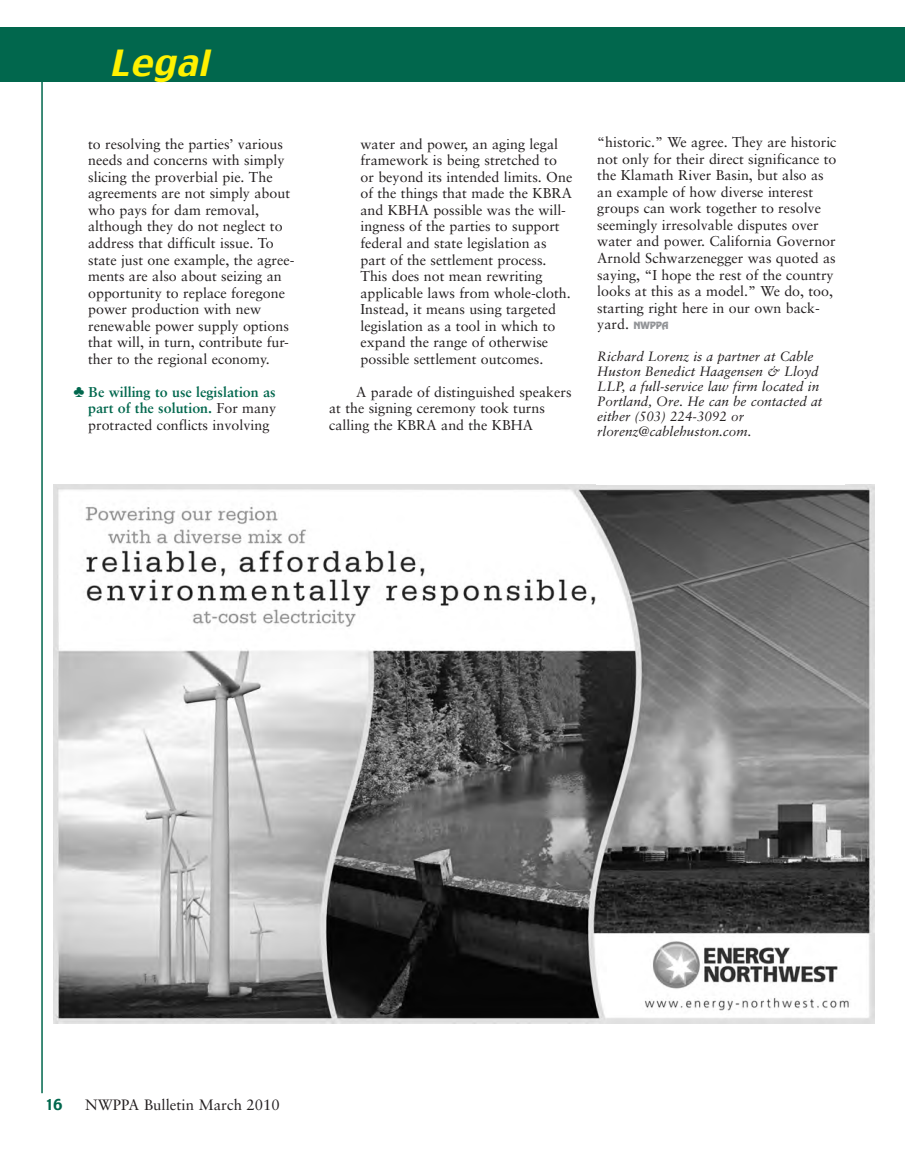
<style>
.page{position:relative;width:905px;height:1175px;background:#fff}
.page>*{position:absolute;margin:0;border:0;box-sizing:border-box;transform-origin:0 0}
.t1{font:italic 36px "Charcoal";color:#fff101}
.t2{font:15px "Sabon";color:#231f20}
.t3{font:15px "Charcoal";color:#01674d}
.t4{font:14.25px/16.5px "Sabon";color:#231f20}
.t5{font:700 14.25px/16.5px "Sabon";color:#01674d;text-align:justify}
.t6{font:italic 13.5px/15px "Sabon";color:#231f20}
.s1{font-weight:400;color:#231f20}
.s2{font-family:"Revue";font-size:9px;color:#939598}
</style>
<div class="page">
<hr style="left:41px;top:54px;width:2px;height:1039px;background:#01674d">
<div style="left:0;top:27px;width:904px;height:54px;background:#01674d"></div>
<img style="left:53px;top:484px;width:821px;height:539px">
<h1 class="t1" style="left:110px;top:40px;width:110px">Legal</h1>
<p class="t4" style="left:88px;top:137px;width:208px">to resolving the parties’ various needs and concerns with simply slicing the proverbial pie. The agreements are not simply about who pays for dam removal, although they do not neglect to address that difficult issue. To state just one example, the agree&shy;ments are also about seizing an opportunity to replace foregone power production with new renewable power supply options that will, in turn, contribute fur&shy;ther to the regional economy.</p>
<p class="t5" style="left:88px;top:384px;width:190px">Be willing to use legislation as part of the solution. <span class="s1">For many protracted conflicts involving</span></p>
<p class="t4" style="left:360px;top:137px;width:213px">water and power, an aging legal framework is being stretched to or beyond its intended limits. One of the things that made the KBRA and KBHA possible was the will&shy;ingness of the parties to support federal and state legislation as part of the settlement process.<br>This does not mean rewriting applicable laws from whole-cloth.<br>Instead, it means using targeted legislation as a tool in which to expand the range of otherwise possible settlement outcomes.</p>
<p class="t4" style="left:329px;top:384px;width:244px;text-indent:27px">A parade of distinguished speakers at the signing ceremony took turns calling the KBRA and the KBHA</p>
<p class="t4" style="left:597px;top:135px;width:241px">“historic.” We agree. They are historic not only for their direct significance to the Klamath River Basin, but also as an example of how diverse interest groups can work together to resolve seemingly irresolvable disputes over water and power. California Governor Arnold Schwarzenegger was quoted as saying, “I hope the rest of the country looks at this as a model.” We do, too, starting right here in our own back&shy;yard. <span class="s2">NWPPA</span></p>
<p class="t6" style="left:597px;top:349px;width:226px">Richard Lorenz is a partner at Cable Huston Benedict Haagensen &amp; Lloyd LLP, a full-service law firm located in Portland, Ore. He can be contacted at either (503) 224-3092 or rlorenz@cablehuston.com.</p>
<p class="t3" style="left:45px;top:1094px;width:19px">16</p>
<p class="t2" style="left:85px;top:1098px;width:196px">NWPPA Bulletin March 2010</p>
</div>
